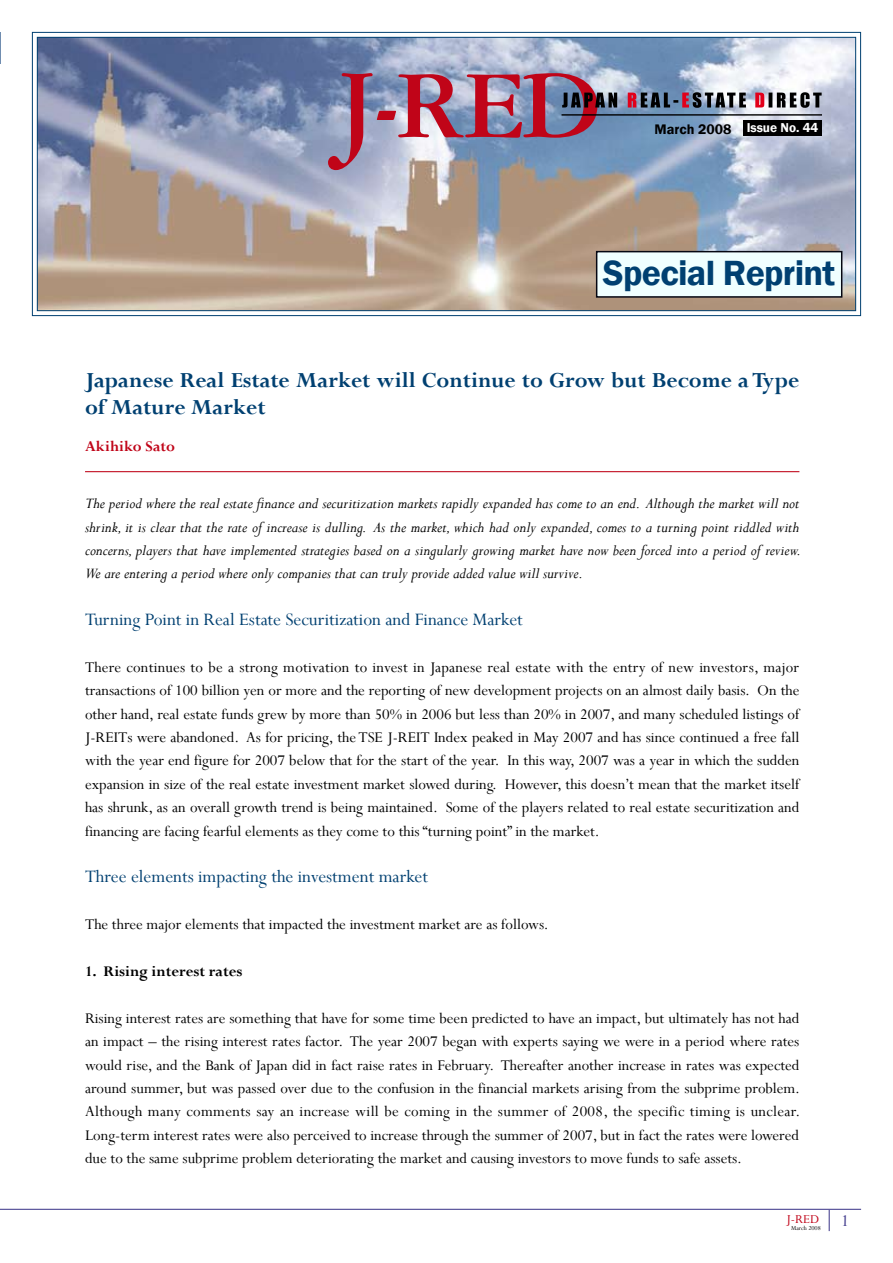
<style>
.page{position:relative;width:893px;height:1263px;background:#fff}
.page>*{position:absolute;margin:0;border:0;box-sizing:border-box;transform-origin:0 0}
.t1{font:600 36px "Franklin Gothic";letter-spacing:-.02em;color:#004071}
.t2{font:700 24px/27px "Perpetua";color:#004071}
.t3{font:19.5px "Perpetua";color:#004071}
.t4{font:16.5px/23.4px "Perpetua";color:#000;text-align:justify}
.t5{font:italic 16.5px/23.4px "Perpetua";color:#000;text-align:justify}
.t6{font:700 16.5px "Perpetua";color:#000}
.t7{font:700 16.5px "Perpetua";color:#c00418}
.t8{font:13.5px "Perpetua";color:#c00418}
.t9{font:600 13.2px "Franklin Gothic";color:#fff}
.t10{font:6.75px "Perpetua";color:#000}
.s1{font-size:14.25px;color:#000}
</style>
<div class="page">
<hr style="left:0;top:1209px;width:861px;height:1px;background:#443e8e">
<svg style="left:829px;top:1210px;width:1px;height:21px"></svg>
<svg style="left:31px;top:31px;width:831px;height:286px"></svg>
<svg style="left:36px;top:36px;width:821px;height:276px;background:#a3a2a9"></svg>
<div style="left:597px;top:252px;width:245px;height:45px;background:#f0ffff"></div>
<div style="left:596px;top:251px;width:246px;height:47px;border:2px solid #050712"></div>
<svg style="left:328px;top:73px;width:289px;height:97px;background:#997f99"></svg>
<svg style="left:628px;top:92px;width:118px;height:16px;background:#675d6e"></svg>
<svg style="left:755px;top:93px;width:9px;height:15px"></svg>
<hr style="left:769px;top:93px;width:3px;height:15px;background:#000">
<svg style="left:777px;top:92px;width:45px;height:16px"></svg>
<hr style="left:561px;top:114px;width:261px;height:2px;background:#000">
<div style="left:743px;top:120px;width:79px;height:16px;background:#000"></div>
<hr style="left:85px;top:471px;width:714px;height:1px;background:#c00418">
<p class="t9" style="left:655px;top:119px;width:165px"><span class="s1">March 2008</span> Issue No. 44</p>
<h1 class="t1" style="left:603px;top:251px;width:234px">Special Reprint</h1>
<h2 class="t2" style="left:85px;top:366px;width:716px">Japanese Real Estate Market will Continue to Grow but Become a Type of Mature Market</h2>
<p class="t7" style="left:85px;top:436px;width:91px">Akihiko Sato</p>
<p class="t5" style="left:85px;top:491px;width:717px">The period where the real estate finance and securitization markets rapidly expanded has come to an end. Although the market will not shrink, it is clear that the rate of increase is dulling. As the market, which had only expanded, comes to a turning point riddled with concerns, players that have implemented strategies based on a singularly growing market have now been forced into a period of review.<br>We are entering a period where only companies that can truly provide added value will survive.</p>
<p class="t3" style="left:85px;top:607px;width:439px">Turning Point in Real Estate Securitization and Finance Market</p>
<p class="t4" style="left:85px;top:655px;width:716px">There continues to be a strong motivation to invest in Japanese real estate with the entry of new investors, major transactions of 100 billion yen or more and the reporting of new development projects on an almost daily basis. On the other hand, real estate funds grew by more than 50% in 2006 but less than 20% in 2007, and many scheduled listings of J-REITs were abandoned. As for pricing, the TSE J-REIT Index peaked in May 2007 and has since continued a free fall with the year end figure for 2007 below that for the start of the year. In this way, 2007 was a year in which the sudden expansion in size of the real estate investment market slowed during. However, this doesn’t mean that the market itself has shrunk, as an overall growth trend is being maintained. Some of the players related to real estate securitization and financing are facing fearful elements as they come to this “turning point” in the market.</p>
<p class="t3" style="left:85px;top:864px;width:345px">Three elements impacting the investment market</p>
<p class="t4" style="left:85px;top:912px;width:465px">The three major elements that impacted the investment market are as follows.</p>
<p class="t6" style="left:85px;top:961px;width:159px">1. Rising interest rates</p>
<p class="t4" style="left:85px;top:1006px;width:717px">Rising interest rates are something that have for some time been predicted to have an impact, but ultimately has not had an impact – the rising interest rates factor. The year 2007 began with experts saying we were in a period where rates would rise, and the Bank of Japan did in fact raise rates in February. Thereafter another increase in rates was expected around summer, but was passed over due to the confusion in the financial markets arising from the subprime problem.<br>Although many comments say an increase will be coming in the summer of 2008, the specific timing is unclear.<br>Long-term interest rates were also perceived to increase through the summer of 2007, but in fact the rates were lowered due to the same subprime problem deteriorating the market and causing investors to move funds to safe assets.</p>
<p class="t8" style="left:787px;top:1210px;width:34px">J-RED</p>
<p class="t10" style="left:791px;top:1223px;width:31px">March 2008</p>
</div>
